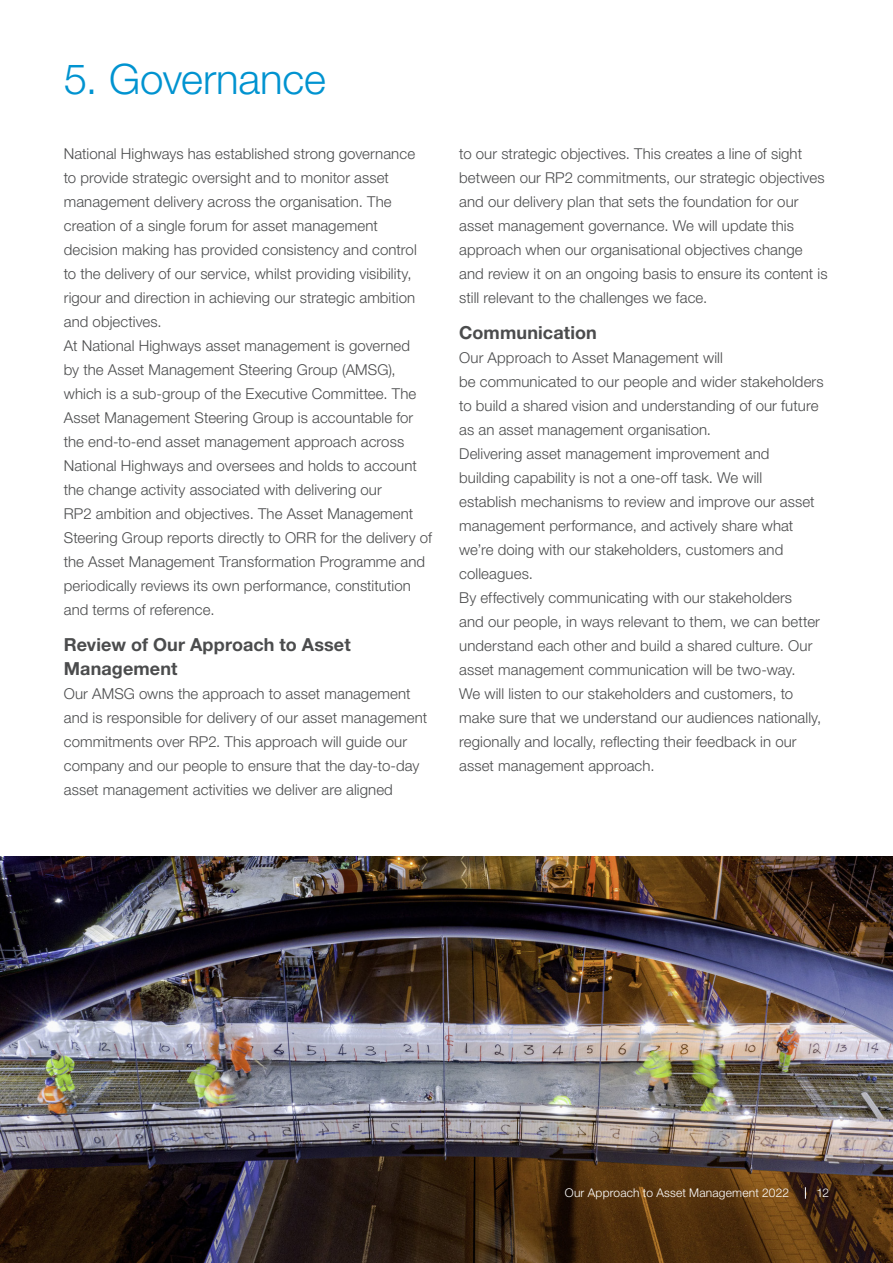
<style>
.page{position:relative;width:893px;height:1263px;background:#fff}
.page>*{position:absolute;margin:0;border:0;box-sizing:border-box;transform-origin:0 0}
.Medium_Headline{font:300 42px "Helvetica Neue LT Pro";letter-spacing:-.005em;color:#0093d0}
.C_Head{font:700 18px/24px "Helvetica Neue LT Pro";letter-spacing:.005em;color:#4b4c4d}
.Body_text{font:300 15px/24px "Helvetica Neue LT Pro";letter-spacing:.005em;color:#4b4c4d}
.Body_text-2{font:300 12px "Helvetica Neue LT Pro";letter-spacing:.015em;color:#fff}
</style>
<div class="page">
<img style="left:0;top:857px;width:893px;height:406px">
<svg style="left:805px;top:1187px;width:1px;height:12px"></svg>
<h2 class="Medium_Headline" style="left:64px;top:53px;width:264px">5. Governance</h2>
<p class="Body_text" style="left:64px;top:141px;width:370px">National Highways has established strong governance<br>to provide strategic oversight and to monitor asset management delivery across the organisation. The creation of a single forum for asset management decision making has provided consistency and control to the delivery of our service, whilst providing visibility, rigour and direction in achieving our strategic ambition and objectives.<br>At National Highways asset management is governed<br>by the Asset Management Steering Group (AMSG), which is a sub-group of the Executive Committee. The Asset Management Steering Group is accountable for the end-to-end asset management approach across National Highways and oversees and holds to account the change activity associated with delivering our<br>RP2 ambition and objectives. The Asset Management Steering Group reports directly to ORR for the delivery of the Asset Management Transformation Programme and periodically reviews its own performance, constitution and terms of reference.</p>
<h3 class="C_Head" style="left:64px;top:632px;width:288px">Review of Our Approach to Asset<br>Management</h3>
<p class="Body_text" style="left:64px;top:681px;width:365px">Our AMSG owns the approach to asset management and is responsible for delivery of our asset management commitments over RP2. This approach will guide our company and our people to ensure that the day-to-day asset management activities we deliver are aligned</p>
<p class="Body_text" style="left:459px;top:141px;width:370px">to our strategic objectives. This creates a line of sight between our RP2 commitments, our strategic objectives and our delivery plan that sets the foundation for our asset management governance. We will update this approach when our organisational objectives change and review it on an ongoing basis to ensure its content is still relevant to the challenges we face.</p>
<h3 class="C_Head" style="left:459px;top:320px;width:139px">Communication</h3>
<p class="Body_text" style="left:459px;top:345px;width:366px">Our Approach to Asset Management will<br>be communicated to our people and wider stakeholders to build a shared vision and understanding of our future as an asset management organisation.<br>Delivering asset management improvement and<br>building capability is not a one-off task. We will<br>establish mechanisms to review and improve our asset management performance, and actively share what we’re doing with our stakeholders, customers and colleagues.<br>By effectively communicating with our stakeholders<br>and our people, in ways relevant to them, we can better understand each other and build a shared culture. Our asset management communication will be two-way.<br>We will listen to our stakeholders and customers, to make sure that we understand our audiences nationally, regionally and locally, reflecting their feedback in our asset management approach.</p>
<p class="Body_text-2" style="left:565px;top:1186px;width:226px">Our Approach to Asset Management 2022</p>
<p class="Body_text-2" style="left:817px;top:1186px;width:14px">12</p>
</div>
